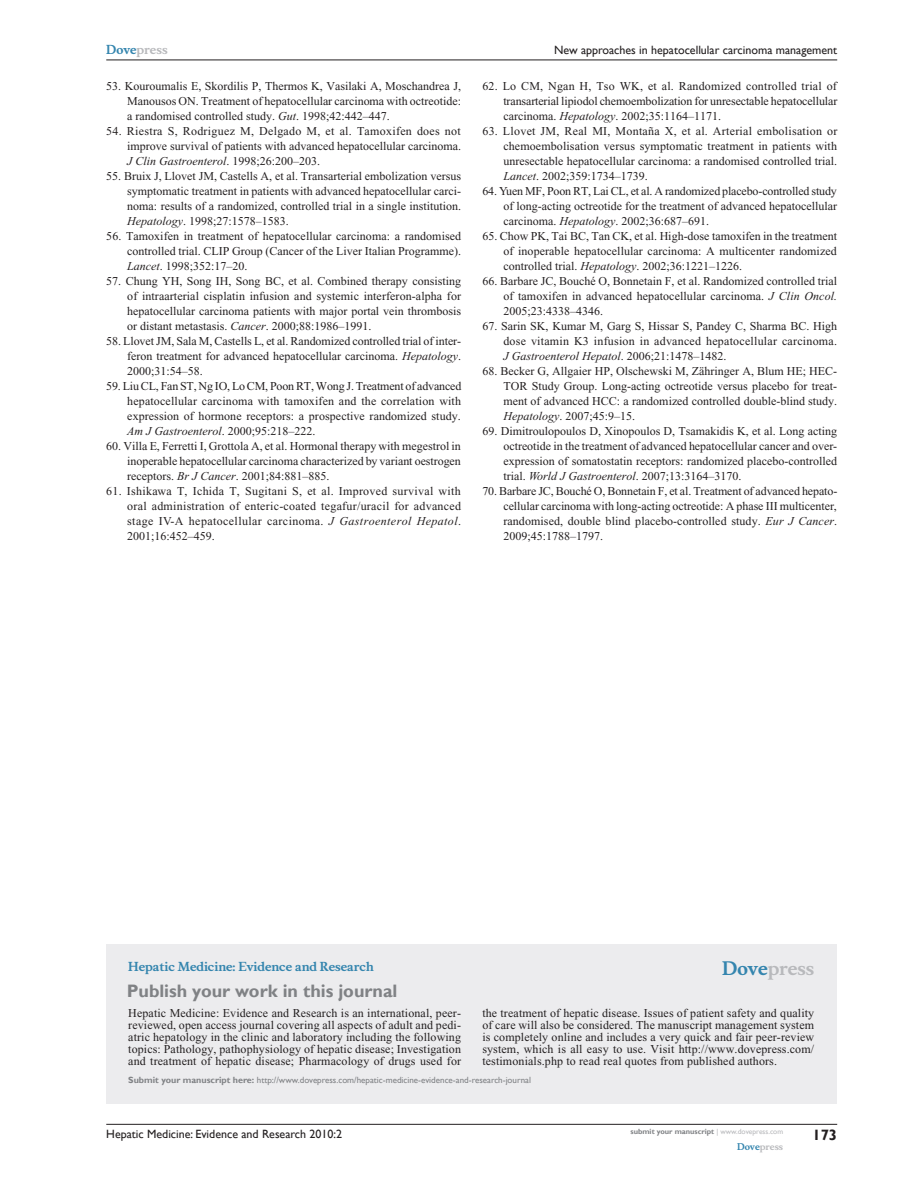
<style>
.page{position:relative;width:918px;height:1188px;background:#fff}
.page>*{position:absolute;margin:0;border:0;box-sizing:border-box;transform-origin:0 0}
.t1{font:700 18px "Gill Sans";color:#808285}
.t2{font:700 18px "Musee";color:#b8b9bc}
.t3{font:700 15px "Gill Sans";color:#231f20}
.t4{font:12px/15px "Times New Roman";color:#231f20;text-align:justify}
.t5{font:12px "Gill Sans";color:#231f20}
.t6{font:700 12px "Musee";color:#3485ae}
.t7{font:700 12px "Musee";color:#b8b9bc}
.t8{font:9px "Gill Sans";color:#808285}
.t9{font:700 9px "Musee";color:#b8b9bc}
.t10{font:700 7.5px "Gill Sans";color:#808285}
.s1{color:#3485ae}
.s2{font-style:italic}
.s3{font-weight:700}
.s4{font-weight:400;color:#b8b9bc}
</style>
<div class="page">
<div style="left:106px;top:944px;width:731px;height:159px;background:#ececee"></div>
<hr style="left:106px;top:1124px;width:731px;height:1px;background:#231f20">
<hr style="left:106px;top:60px;width:731px;height:1px;background:#231f20">
<p class="t7" style="left:106px;top:43px;width:63px"><span class="s1">Dove</span>press</p>
<p class="t4" style="left:127px;top:79px;width:335px;text-indent:-21px">53. Kouroumalis E, Skordilis P, Thermos K, Vasilaki A, Moschandrea J, Manousos ON. Treatment of hepatocellular carcinoma with octreotide: a randomised controlled study. <span class="s2">Gut</span>. 1998;42:442–447.</p>
<p class="t4" style="left:127px;top:124px;width:335px;text-indent:-21px">54. Riestra S, Rodriguez M, Delgado M, et al. Tamoxifen does not improve survival of patients with advanced hepatocellular carcinoma.<br><span class="s2">J Clin Gastroenterol</span>. 1998;26:200–203.</p>
<p class="t4" style="left:127px;top:169px;width:335px;text-indent:-21px">55. Bruix J, Llovet JM, Castells A, et al. Transarterial embolization versus symptomatic treatment in patients with advanced hepatocellular carci&shy;noma: results of a randomized, controlled trial in a single institution.<br><span class="s2">Hepatology</span>. 1998;27:1578–1583.</p>
<p class="t4" style="left:127px;top:229px;width:335px;text-indent:-21px">56. Tamoxifen in treatment of hepatocellular carcinoma: a randomised controlled trial. CLIP Group (Cancer of the Liver Italian Programme).<br><span class="s2">Lancet</span>. 1998;352:17–20.</p>
<p class="t4" style="left:127px;top:274px;width:335px;text-indent:-21px">57. Chung YH, Song IH, Song BC, et al. Combined therapy consisting of intraarterial cisplatin infusion and systemic interferon-alpha for hepatocellular carcinoma patients with major portal vein thrombosis or distant metastasis. <span class="s2">Cancer</span>. 2000;88:1986–1991.</p>
<p class="t4" style="left:127px;top:334px;width:335px;text-indent:-21px">58. Llovet JM, Sala M, Castells L, et al. Randomized controlled trial of inter&shy;feron treatment for advanced hepatocellular carcinoma. <span class="s2">Hepatology</span>.<br>2000;31:54–58.</p>
<p class="t4" style="left:127px;top:379px;width:336px;text-indent:-21px">59. Liu CL, Fan ST, Ng IO, Lo CM, Poon RT, Wong J. Treatment of advanced hepatocellular carcinoma with tamoxifen and the correlation with expression of hormone receptors: a prospective randomized study.<br><span class="s2">Am J Gastroenterol</span>. 2000;95:218–222.</p>
<p class="t4" style="left:127px;top:439px;width:335px;text-indent:-21px">60. Villa E, Ferretti I, Grottola A, et al. Hormonal therapy with megestrol in inoperable hepatocellular carcinoma characterized by variant oestrogen receptors. <span class="s2">Br J Cancer</span>. 2001;84:881–885.</p>
<p class="t4" style="left:127px;top:484px;width:335px;text-indent:-21px">61. Ishikawa T, Ichida T, Sugitani S, et al. Improved survival with oral administration of enteric-coated tegafur/uracil for advanced stage IV-A hepatocellular carcinoma. <span class="s2">J Gastroenterol Hepatol</span>.<br>2001;16:452–459.</p>
<p class="t5" style="left:554px;top:43px;width:285px">New approaches in hepatocellular carcinoma management</p>
<p class="t4" style="left:503px;top:79px;width:335px;text-indent:-21px">62. Lo CM, Ngan H, Tso WK, et al. Randomized controlled trial of transarterial lipiodol chemoembolization for unresectable hepatocellular carcinoma. <span class="s2">Hepatology</span>. 2002;35:1164–1171.</p>
<p class="t4" style="left:503px;top:124px;width:335px;text-indent:-21px">63. Llovet JM, Real MI, Montaña X, et al. Arterial embolisation or chemoembolisation versus symptomatic treatment in patients with unresectable hepatocellular carcinoma: a randomised controlled trial.<br><span class="s2">Lancet</span>. 2002;359:1734–1739.</p>
<p class="t4" style="left:503px;top:184px;width:335px;text-indent:-21px">64. Yuen MF, Poon RT, Lai CL, et al. A randomized placebo-controlled study of long-acting octreotide for the treatment of advanced hepatocellular carcinoma. <span class="s2">Hepatology</span>. 2002;36:687–691.</p>
<p class="t4" style="left:503px;top:229px;width:335px;text-indent:-21px">65. Chow PK, Tai BC, Tan CK, et al. High-dose tamoxifen in the treatment of inoperable hepatocellular carcinoma: A multicenter randomized controlled trial. <span class="s2">Hepatology</span>. 2002;36:1221–1226.</p>
<p class="t4" style="left:503px;top:274px;width:335px;text-indent:-21px">66. Barbare JC, Bouché O, Bonnetain F, et al. Randomized controlled trial of tamoxifen in advanced hepatocellular carcinoma. <span class="s2">J Clin Oncol.<br></span>2005;23:4338–4346.</p>
<p class="t4" style="left:503px;top:319px;width:335px;text-indent:-21px">67. Sarin SK, Kumar M, Garg S, Hissar S, Pandey C, Sharma BC. High dose vitamin K3 infusion in advanced hepatocellular carcinoma.<br><span class="s2">J Gastroenterol Hepatol</span>. 2006;21:1478–1482.</p>
<p class="t4" style="left:503px;top:364px;width:335px;text-indent:-21px">68. Becker G, Allgaier HP, Olschewski M, Zähringer A, Blum HE; HEC-TOR Study Group. Long-acting octreotide versus placebo for treat&shy;ment of advanced HCC: a randomized controlled double-blind study.<br><span class="s2">Hepatology</span>. 2007;45:9–15.</p>
<p class="t4" style="left:503px;top:424px;width:335px;text-indent:-21px">69. Dimitroulopoulos D, Xinopoulos D, Tsamakidis K, et al. Long acting octreotide in the treatment of advanced hepatocellular cancer and over&shy;expression of somatostatin receptors: randomized placebo-controlled trial. <span class="s2">World J Gastroenterol</span>. 2007;13:3164–3170.</p>
<p class="t4" style="left:503px;top:484px;width:335px;text-indent:-21px">70. Barbare JC, Bouché O, Bonnetain F, et al. Treatment of advanced hepato&shy;cellular carcinoma with long-acting octreotide: A phase III multicenter, randomised, double blind placebo-controlled study. <span class="s2">Eur J Cancer</span>.<br>2009;45:1788–1797.</p>
<p class="t6" style="left:128px;top:959px;width:247px">Hepatic Medicine: Evidence and Research</p>
<h1 class="t1" style="left:127px;top:980px;width:272px">Publish your work in this journal</h1>
<h1 class="t2" style="left:722px;top:958px;width:94px"><span class="s1">Dove</span>press</h1>
<p class="t4" style="left:128px;top:1007px;width:334px;line-height:12px">Hepatic Medicine: Evidence and Research is an international, peer&shy;reviewed, open access journal covering all aspects of adult and pedi&shy;atric hepatology in the clinic and laboratory including the following topics: Pathology, pathophysiology of hepatic disease; Investigation and treatment of hepatic disease; Pharmacology of drugs used for</p>
<p class="t4" style="left:482px;top:1007px;width:333px;line-height:12px">the treatment of hepatic disease. Issues of patient safety and quality of care will also be considered. The manuscript management system is completely online and includes a very quick and fair peer-review system, which is all easy to use. Visit http://www.dovepress.com/ testimonials.php to read real quotes from published authors.</p>
<p class="t8" style="left:128px;top:1075px;width:404px"><span class="s3">Submit your manuscript here:</span> http://www.dovepress.com/hepatic-medicine-evidence-and-research-journal</p>
<p class="t5" style="left:106px;top:1127px;width:237px">Hepatic Medicine: Evidence and Research 2010:2</p>
<p class="t10" style="left:631px;top:1127px;width:154px">submit your manuscript <span class="s4">| www.dovepress.com</span></p>
<p class="t9" style="left:737px;top:1141px;width:48px"><span class="s1">Dove</span>press</p>
<p class="t3" style="left:812px;top:1126px;width:26px">173</p>
</div>
